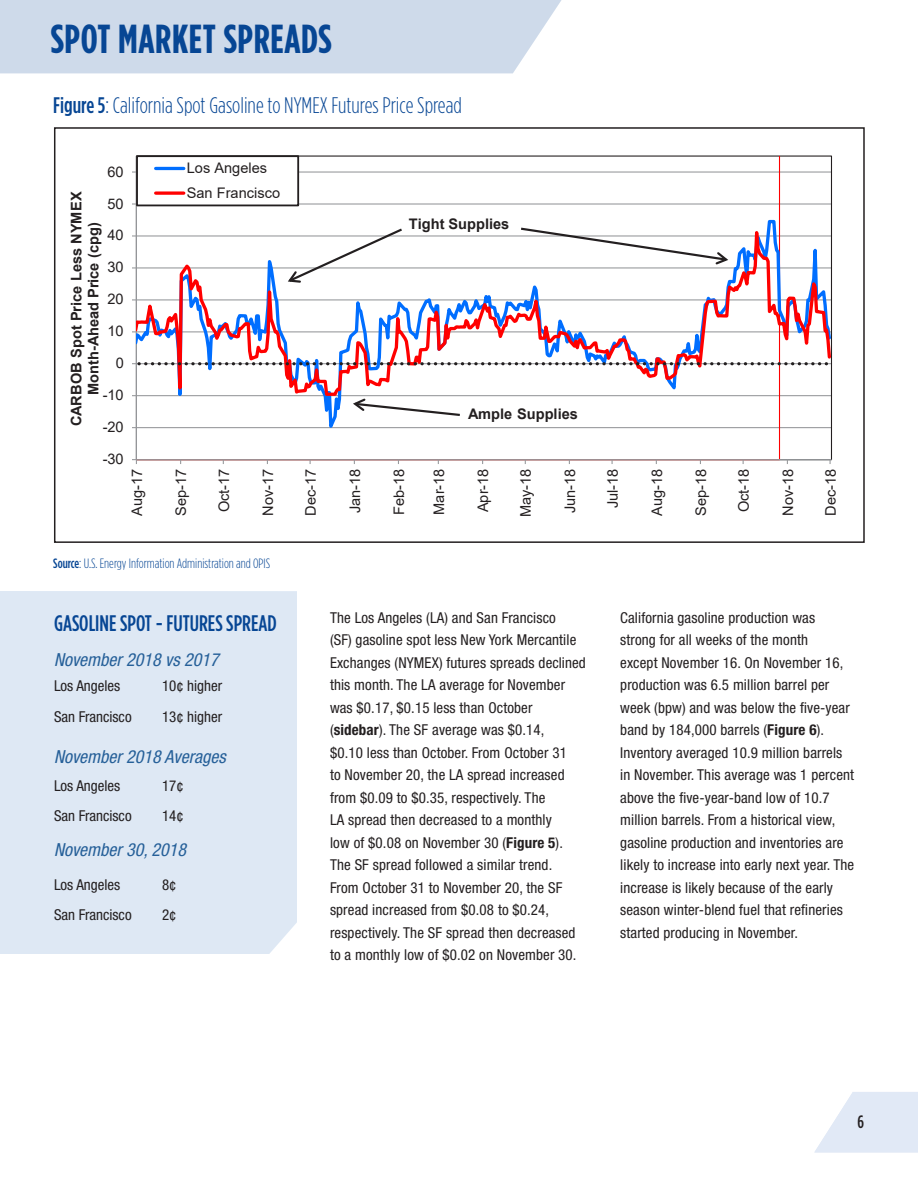
<style>
.page{position:relative;width:918px;height:1188px;background:#fff}
.page>*{position:absolute;margin:0;border:0;box-sizing:border-box;transform-origin:0 0}
.Article_Title{font:700 condensed 40.5px "Gotham HTF";letter-spacing:.015em;color:#074694}
.Paragraph_Style_1{font:300 condensed 22.5px "Gotham HTF";color:#074694}
.Figure_Title{font:500 condensed 22.5px "Gotham HTF";color:#074694}
.Sub_Title{font:italic condensed 18px "Helvetica Neue LT Std";color:#266099}
.Paragraph_Style{font:italic condensed 18px "Helvetica Neue LT Std";color:#266099}
.Paragraph_Style-2{font:500 condensed 18px "Gotham HTF";color:#231f20}
.Paragraph_Style-3{font:condensed 15px/22.5px "Helvetica Neue LT Std";letter-spacing:.01em;color:#231f20}
.t1{font:14.55px/24.6px "Arial";color:#231f20}
.t2{font:700 14.55px/16.8px "Arial";color:#231f20;text-align:center}
.Paragraph_Style_1-2{font:300 condensed 13.5px "Gotham HTF";color:#074694}
.s1{font-weight:500}
.s2{font-weight:700}
</style>
<div class="page">
<svg style="left:815px;top:1092px;width:103px;height:60px"></svg>
<div style="left:0;top:0;width:562px;height:73px;background:#cedaea"></div>
<div style="left:0;top:591px;width:297px;height:363px;background:#dee8f4"></div>
<svg style="left:132px;top:459px;width:5px;height:5px"></svg>
<svg style="left:136px;top:156px;width:696px;height:305px"></svg>
<svg style="left:132px;top:360px;width:700px;height:7px"></svg>
<div style="left:137px;top:156px;width:161px;height:49px;background:#fff"></div>
<div style="left:136px;top:155px;width:163px;height:51px;border:2px solid #231f20"></div>
<hr style="left:156px;top:167px;width:28px;height:3px;background:#006eff">
<svg style="left:156px;top:191px;width:28px;height:4px"></svg>
<svg style="left:351px;top:397px;width:111px;height:20px"></svg>
<svg style="left:286px;top:227px;width:118px;height:57px"></svg>
<svg style="left:519px;top:226px;width:211px;height:40px"></svg>
<div style="left:54px;top:127px;width:811px;height:416px;border:2px solid #231f20"></div>
<p class="Article_Title" style="left:51px;top:16px;width:282px">SPOT MARKET SPREADS</p>
<p class="Paragraph_Style_1" style="left:53px;top:94px;width:410px"><span class="s1">Figure 5</span>: California Spot Gasoline to NYMEX Futures Price Spread</p>
<p class="t1" style="left:108px;top:159px;width:18px">60</p>
<p class="t2" style="left:68px;top:426px;width:236px;rotate:-90deg">CARBOB Spot Price Less NYMEX<br>Month-Ahead Price (cpg)</p>
<p class="t1" style="left:108px;top:191px;width:18px">50</p>
<p class="t1" style="left:108px;top:223px;width:18px">40</p>
<p class="t1" style="left:108px;top:255px;width:18px">30</p>
<p class="t1" style="left:108px;top:287px;width:18px">20</p>
<p class="t1" style="left:108px;top:319px;width:18px">10</p>
<p class="t1" style="left:116px;top:351px;width:10px">0</p>
<p class="t1" style="left:103px;top:383px;width:23px">-10</p>
<p class="t1" style="left:103px;top:415px;width:23px">-20</p>
<p class="t1" style="left:103px;top:447px;width:23px">-30</p>
<p class="t1" style="left:187px;top:156px;width:95px">Los Angeles<br>San Francisco</p>
<p class="t2" style="left:409px;top:215px;width:102px">Tight Supplies</p>
<p class="t2" style="left:468px;top:406px;width:111px">Ample Supplies</p>
<p class="t1" style="left:125px;top:516px;width:49px;rotate:-90deg">Aug-17</p>
<p class="t1" style="left:169px;top:516px;width:49px;rotate:-90deg">Sep-17</p>
<p class="t1" style="left:212px;top:512px;width:45px;rotate:-90deg">Oct-17</p>
<p class="t1" style="left:256px;top:516px;width:49px;rotate:-90deg">Nov-17</p>
<p class="t1" style="left:298px;top:516px;width:49px;rotate:-90deg">Dec-17</p>
<p class="t1" style="left:343px;top:513px;width:46px;rotate:-90deg">Jan-18</p>
<p class="t1" style="left:387px;top:515px;width:48px;rotate:-90deg">Feb-18</p>
<p class="t1" style="left:427px;top:515px;width:48px;rotate:-90deg">Mar-18</p>
<p class="t1" style="left:471px;top:512px;width:45px;rotate:-90deg">Apr-18</p>
<p class="t1" style="left:513px;top:517px;width:50px;rotate:-90deg">May-18</p>
<p class="t1" style="left:558px;top:513px;width:46px;rotate:-90deg">Jun-18</p>
<p class="t1" style="left:600px;top:508px;width:41px;rotate:-90deg">Jul-18</p>
<p class="t1" style="left:645px;top:516px;width:49px;rotate:-90deg">Aug-18</p>
<p class="t1" style="left:689px;top:516px;width:49px;rotate:-90deg">Sep-18</p>
<p class="t1" style="left:731px;top:512px;width:45px;rotate:-90deg">Oct-18</p>
<p class="t1" style="left:776px;top:516px;width:49px;rotate:-90deg">Nov-18</p>
<p class="t1" style="left:818px;top:516px;width:49px;rotate:-90deg">Dec-18</p>
<p class="Paragraph_Style_1-2" style="left:53px;top:556px;width:219px"><span class="s1">Source</span>: U.S. Energy Information Administration and OPIS</p>
<p class="Figure_Title" style="left:54px;top:611px;width:224px">GASOLINE SPOT - FUTURES SPREAD</p>
<p class="Sub_Title" style="left:54px;top:649px;width:166px">November 2018 vs 2017</p>
<p class="Paragraph_Style-3" style="left:54px;top:674px;width:68px">Los Angeles</p>
<p class="Paragraph_Style-3" style="left:162px;top:674px;width:62px">10¢ higher</p>
<p class="Paragraph_Style-3" style="left:54px;top:705px;width:79px">San Francisco</p>
<p class="Paragraph_Style-3" style="left:162px;top:705px;width:62px">13¢ higher</p>
<p class="Sub_Title" style="left:54px;top:747px;width:173px">November 2018 Averages</p>
<p class="Paragraph_Style-3" style="left:54px;top:774px;width:68px">Los Angeles</p>
<p class="Paragraph_Style-3" style="left:162px;top:774px;width:23px">17¢</p>
<p class="Paragraph_Style-3" style="left:54px;top:804px;width:79px">San Francisco</p>
<p class="Paragraph_Style-3" style="left:162px;top:804px;width:23px">14¢</p>
<p class="Paragraph_Style" style="left:54px;top:839px;width:134px">November 30, 2018</p>
<p class="Paragraph_Style-3" style="left:54px;top:873px;width:68px">Los Angeles</p>
<p class="Paragraph_Style-3" style="left:162px;top:873px;width:16px">8¢</p>
<p class="Paragraph_Style-3" style="left:54px;top:903px;width:79px">San Francisco</p>
<p class="Paragraph_Style-3" style="left:162px;top:903px;width:16px">2¢</p>
<p class="Paragraph_Style-3" style="left:330px;top:606px;width:257px">The Los Angeles (LA) and San Francisco<br>(SF) gasoline spot less New York Mercantile Exchanges (NYMEX) futures spreads declined this month. The LA average for November was $0.17, $0.15 less than October (<span class="s2">sidebar</span>). The SF average was $0.14,<br>$0.10 less than October. From October 31<br>to November 20, the LA spread increased from $0.09 to $0.35, respectively. The<br>LA spread then decreased to a monthly<br>low of $0.08 on November 30 (<span class="s2">Figure 5</span>).<br>The SF spread followed a similar trend.<br>From October 31 to November 20, the SF spread increased from $0.08 to $0.24, respectively. The SF spread then decreased to a monthly low of $0.02 on November 30.</p>
<p class="Paragraph_Style-3" style="left:620px;top:606px;width:235px">California gasoline production was strong for all weeks of the month<br>except November 16. On November 16, production was 6.5 million barrel per week (bpw) and was below the five-year band by 184,000 barrels (<span class="s2">Figure 6</span>).<br>Inventory averaged 10.9 million barrels in November. This average was 1 percent above the five-year-band low of 10.7 million barrels. From a historical view, gasoline production and inventories are likely to increase into early next year. The increase is likely because of the early season winter-blend fuel that refineries started producing in November.</p>
<p class="Paragraph_Style-2" style="left:857px;top:1112px;width:8px">6</p>
</div>
